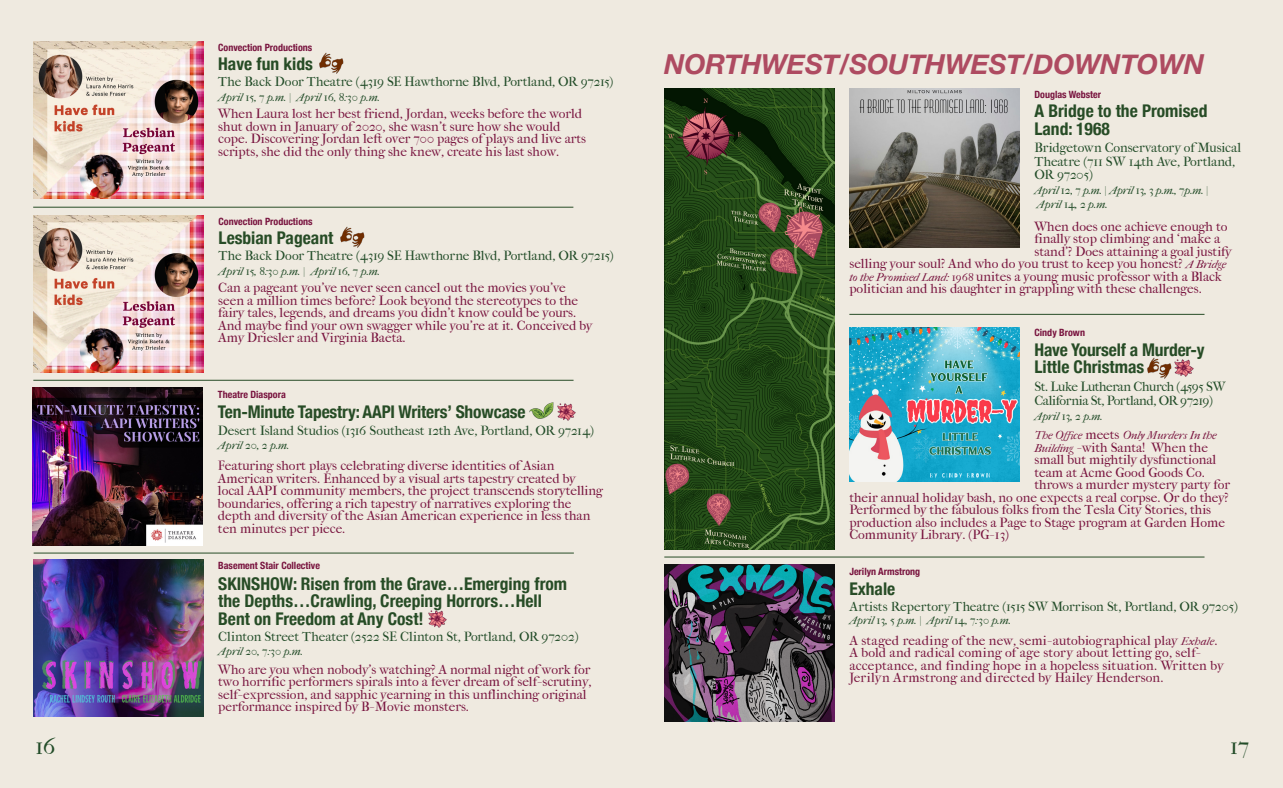
<style>
.page{position:relative;width:1283px;height:788px;background:#fff}
.page>*{position:absolute;margin:0;border:0;box-sizing:border-box;transform-origin:0 0}
.t1{font:italic 700 27.5px "Helvetica Neue";letter-spacing:-.01em;color:#ae4b61}
.t2{font:20px "IM FELL French Canon Roman";color:#224c28}
.t3{font:700 condensed 17.5px/17.5px "Helvetica Neue";color:#274c26}
.t4{font:11.25px/12.5px "IM FELL French Canon Roman";color:#78133e}
.t5{font:11.25px/13.5px "IM FELL French Canon Roman";letter-spacing:-.015em;color:#224c28}
.t6{font:11.25px "IM FELL French Canon Italic";color:#224c28}
.t7{font:11.25px/13.5px "IM FELL French Canon Roman";letter-spacing:-.04em;color:#224c28}
.t8{font:11.25px "IM FELL French Canon Italic";color:#78133e}
.t9{font:700 condensed 10px "Helvetica Neue";color:#78133e}
.s1{font-family:"IM FELL French Canon Italic"}
.s2{font-family:"IM FELL French Canon Roman"}
</style>
<div class="page">
<div style="left:0;top:0;width:1282px;height:788px;background:#efeae0"></div>
<hr style="left:33px;top:380px;width:540px;height:1px;background:#274c26">
<hr style="left:34px;top:553px;width:540px;height:1px;background:#274c26">
<img style="left:33px;top:388px;width:170px;height:157px">
<hr style="left:33px;top:207px;width:540px;height:1px;background:#274c26">
<img style="left:33px;top:559px;width:170px;height:157px">
<img style="left:33px;top:41px;width:170px;height:158px">
<img style="left:33px;top:215px;width:170px;height:157px">
<img style="left:319px;top:52px;width:25px;height:22px">
<img style="left:340px;top:226px;width:25px;height:22px">
<img style="left:529px;top:402px;width:25px;height:17px">
<img style="left:557px;top:403px;width:19px;height:17px">
<hr style="left:664px;top:556px;width:540px;height:1px;background:#274c26">
<img style="left:664px;top:89px;width:170px;height:460px">
<img style="left:849px;top:328px;width:170px;height:153px">
<hr style="left:849px;top:314px;width:355px;height:1px;background:#274c26">
<img style="left:664px;top:564px;width:170px;height:157px">
<img style="left:849px;top:88px;width:170px;height:159px">
<img style="left:1147px;top:357px;width:25px;height:22px">
<img style="left:1174px;top:359px;width:19px;height:17px">
<img style="left:428px;top:610px;width:18px;height:17px">
<p class="t2" style="left:35px;top:733px;width:22px">16</p>
<p class="t9" style="left:218px;top:39px;width:95px">Convection Productions</p>
<p class="t3" style="left:218px;top:54px;width:96px">Have fun kids</p>
<p class="t5" style="left:218px;top:75px;width:396px">The Back Door Theatre (4319 SE Hawthorne Blvd, Portland, OR 97215)</p>
<p class="t6" style="left:218px;top:91px;width:163px">April 15, 7 p.m. | April 16, 8:30 p.m.</p>
<p class="t4" style="left:218px;top:108px;width:369px">When Laura lost her best friend, Jordan, weeks before the world shut down in January of 2020, she wasn’t sure how she would cope. Discovering Jordan left over 700 pages of plays and live arts scripts, she did the only thing she knew, create his last show.</p>
<p class="t9" style="left:218px;top:213px;width:95px">Convection Productions</p>
<p class="t3" style="left:218px;top:228px;width:116px">Lesbian Pageant</p>
<p class="t5" style="left:218px;top:249px;width:396px">The Back Door Theatre (4319 SE Hawthorne Blvd, Portland, OR 97215)</p>
<p class="t6" style="left:218px;top:264px;width:163px">April 15, 8:30 p.m. | April 16, 7 p.m.</p>
<p class="t4" style="left:218px;top:282px;width:375px">Can a pageant you’ve never seen cancel out the movies you’ve seen a million times before? Look beyond the stereotypes to the fairy tales, legends, and dreams you didn’t know could be yours.<br>And maybe find your own swagger while you’re at it. Conceived by Amy Driesler and Virginia Baeta.</p>
<p class="t9" style="left:218px;top:386px;width:69px">Theatre Diaspora</p>
<p class="t3" style="left:218px;top:402px;width:309px">Ten-Minute Tapestry: AAPI Writers’ Showcase</p>
<p class="t5" style="left:218px;top:424px;width:377px">Desert Island Studios (1316 Southeast 12th Ave, Portland, OR 97214)</p>
<p class="t6" style="left:218px;top:439px;width:73px">April 20, 2 p.m.</p>
<p class="t4" style="left:218px;top:459px;width:386px">Featuring short plays celebrating diverse identities of Asian American writers. Enhanced by a visual arts tapestry created by local AAPI community members, the project transcends storytelling boundaries, offering a rich tapestry of narratives exploring the depth and diversity of the Asian American experience in less than ten minutes per piece.</p>
<p class="t9" style="left:218px;top:557px;width:103px">Basement Stair Collective</p>
<p class="t3" style="left:218px;top:573px;width:350px">SKINSHOW: Risen from the Grave…Emerging from the Depths…Crawling, Creeping Horrors…Hell<br>Bent on Freedom at Any Cost!</p>
<p class="t5" style="left:218px;top:630px;width:362px">Clinton Street Theater (2522 SE Clinton St, Portland, OR 97202)</p>
<p class="t6" style="left:218px;top:645px;width:86px">April 20, 7:30 p.m.</p>
<p class="t4" style="left:218px;top:663px;width:375px">Who are you when nobody’s watching? A normal night of work for two horrific performers spirals into a fever dream of self-scrutiny, self-expression, and sapphic yearning in this unflinching original performance inspired by B-Movie monsters.</p>
<p class="t1" style="left:664px;top:43px;width:541px">NORTHWEST/SOUTHWEST/DOWNTOWN</p>
<p class="t9" style="left:1034px;top:86px;width:68px">Douglas Webster</p>
<p class="t3" style="left:1034px;top:101px;width:174px">A Bridge to the Promised<br>Land: 1968</p>
<p class="t5" style="left:1034px;top:141px;width:208px">Bridgetown Conservatory of Musical<br>Theatre (711 SW 14th Ave, Portland,<br>OR 97205)</p>
<p class="t6" style="left:1034px;top:184px;width:176px">April 12, 7 p.m. | April 13, 3 p.m., 7p.m. |</p>
<p class="t6" style="left:1037px;top:197px;width:72px">April 14, 2 p.m.</p>
<p class="t4" style="left:1034px;top:220px;width:194px">When does one achieve enough to</p>
<p class="t4" style="left:1034px;top:233px;width:187px">finally stop climbing and ‘make a</p>
<p class="t4" style="left:1034px;top:245px;width:199px">stand’? Does attaining a goal justify</p>
<p class="t4" style="left:849px;top:258px;width:378px">selling your soul? And who do you trust to keep you honest? <span class="s1">A Bridge</span></p>
<p class="t4" style="left:849px;top:270px;width:374px"><span class="s1">to the Promised Land: 1968</span> unites a young music professor with a Black</p>
<p class="t4" style="left:849px;top:283px;width:354px">politician and his daughter in grappling with these challenges.</p>
<p class="t9" style="left:1034px;top:324px;width:52px">Cindy Brown</p>
<p class="t3" style="left:1034px;top:340px;width:172px">Have Yourself a Murder-y<br>Little Christmas</p>
<p class="t7" style="left:1034px;top:380px;width:193px">St. Luke Lutheran Church (4595 SW<br>California St, Portland, OR 97219)</p>
<p class="t6" style="left:1034px;top:409px;width:70px">April 13, 2 p.m.</p>
<p class="t8" style="left:1034px;top:429px;width:184px">The Office <span class="s2">meets</span> Only Murders In the</p>
<p class="t4" style="left:1034px;top:441px;width:175px"><span class="s1">Building</span> -with Santa! When the</p>
<p class="t4" style="left:1034px;top:454px;width:183px">small but mightily dysfunctional</p>
<p class="t4" style="left:1034px;top:466px;width:172px">team at Acme Good Goods Co.</p>
<p class="t4" style="left:1034px;top:479px;width:197px">throws a murder mystery party for</p>
<p class="t4" style="left:849px;top:491px;width:381px">their annual holiday bash, no one expects a real corpse. Or do they?</p>
<p class="t4" style="left:849px;top:504px;width:363px">Performed by the fabulous folks from the Tesla City Stories, this</p>
<p class="t4" style="left:849px;top:516px;width:377px">production also includes a Page to Stage program at Garden Home</p>
<p class="t4" style="left:849px;top:529px;width:161px">Community Library. (PG-13)</p>
<p class="t3" style="left:849px;top:578px;width:47px">Exhale</p>
<p class="t5" style="left:849px;top:599px;width:390px">Artists Repertory Theatre (1515 SW Morrison St, Portland, OR 97205)</p>
<p class="t9" style="left:849px;top:563px;width:72px">Jerilyn Armstrong</p>
<p class="t6" style="left:849px;top:614px;width:163px">April 13, 5 p.m. | April 14, 7:30 p.m.</p>
<p class="t4" style="left:849px;top:634px;width:375px">A staged reading of the new, semi-autobiographical play <span class="s1">Exhale</span>.<br>A bold and radical coming of age story about letting go, self&shy;acceptance, and finding hope in a hopeless situation. Written by Jerilyn Armstrong and directed by Hailey Henderson.</p>
<p class="t2" style="left:1229px;top:733px;width:21px">17</p>
</div>
